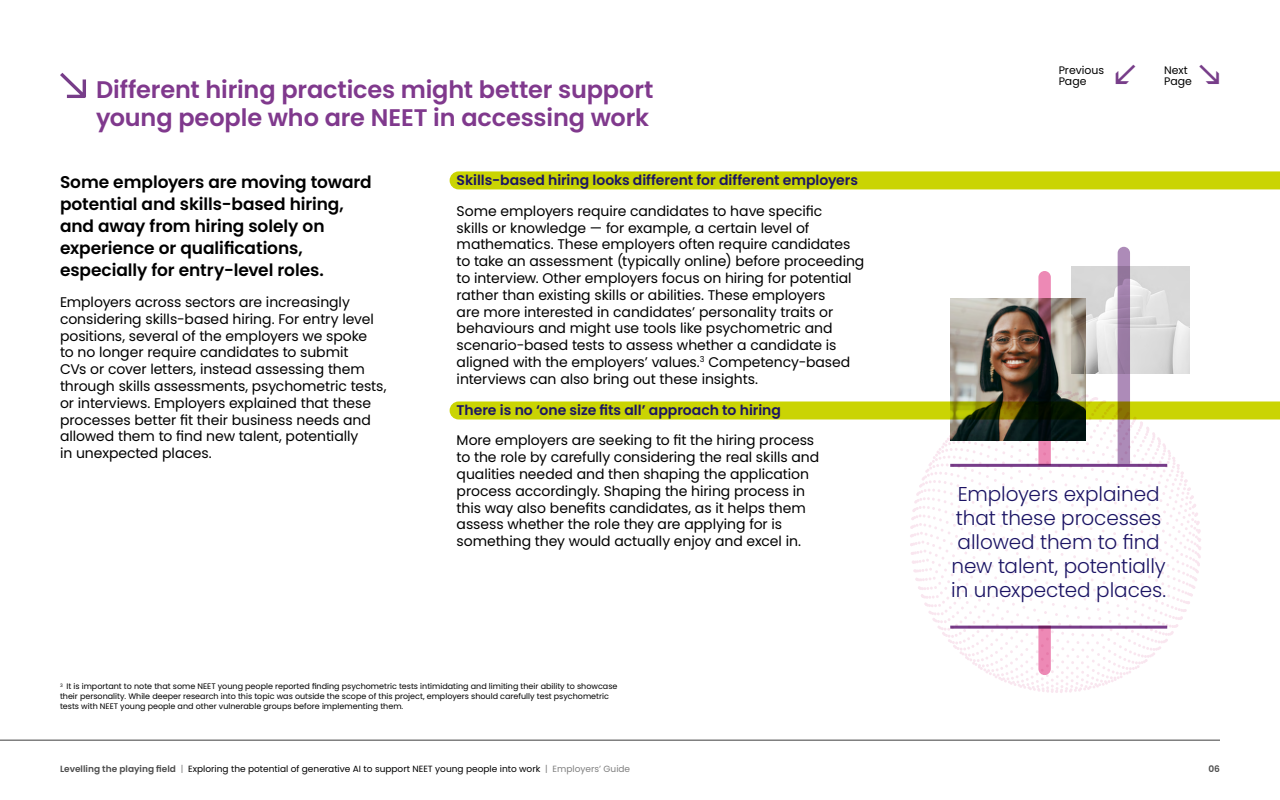
<style>
.page{position:relative;width:1280px;height:800px;background:#fff}
.page>*{position:absolute;margin:0;border:0;box-sizing:border-box;transform-origin:0 0}
.t1{font:600 24px/28px "Poppins";letter-spacing:-.005em;color:#80398d}
.t2{font:300 20px/24px "Poppins";letter-spacing:-.005em;color:#1b1464;text-align:center}
.t3{font:600 17px/22px "Poppins";letter-spacing:-.005em;color:#000}
.t4{font:14px/16.8px "Poppins";letter-spacing:-.005em;color:#000}
.t5{font:600 14px "Poppins";letter-spacing:-.005em;color:#1b1464}
.t6{font:10.9px/10.9px "Poppins";color:#000}
.t7{font:9px "Poppins";color:#000}
.t8{font:600 9px "Poppins";color:#4d4d4d}
.t9{font:8px/10px "Poppins";color:#000}
.s1{font-weight:600;color:#4d4d4d}
.s2{color:#808080}
.s3{color:#773d89}
</style>
<div class="page">
<div style="left:450px;top:171px;width:830px;height:18px;background:#cad403"></div>
<hr style="left:0;top:740px;width:1220px;height:1px;background:#3c3c3c">
<svg style="left:60px;top:73px;width:26px;height:25px"></svg>
<svg style="left:450px;top:247px;width:830px;height:446px"></svg>
<h1 class="t1" style="left:96px;top:76px;width:559px">Different hiring practices might better support young people who are NEET in accessing work</h1>
<p class="t3" style="left:60px;top:171px;width:313px">Some employers are moving toward potential and skills-based hiring, and away from hiring solely on experience or qualifications, especially for entry-level roles.</p>
<p class="t4" style="left:60px;top:294px;width:328px">Employers across sectors are increasingly considering skills-based hiring. For entry level positions, several of the employers we spoke<br>to no longer require candidates to submit<br>CVs or cover letters, instead assessing them through skills assessments, psychometric tests, or interviews. Employers explained that these processes better fit their business needs and allowed them to find new talent, potentially<br>in unexpected places.</p>
<p class="t5" style="left:457px;top:172px;width:403px">Skills-based hiring looks different for different employers</p>
<p class="t4" style="left:457px;top:203px;width:409px">Some employers require candidates to have specific<br>skills or knowledge — for example, a certain level of mathematics. These employers often require candidates to take an assessment (typically online) before proceeding to interview. Other employers focus on hiring for potential rather than existing skills or abilities. These employers<br>are more interested in candidates’ personality traits or behaviours and might use tools like psychometric and scenario-based tests to assess whether a candidate is aligned with the employers’ values.<sup>3</sup> Competency-based interviews can also bring out these insights.</p>
<p class="t5" style="left:457px;top:402px;width:326px">There is no ‘one size fits all’ approach to hiring</p>
<p class="t4" style="left:457px;top:432px;width:364px">More employers are seeking to fit the hiring process to the role by carefully considering the real skills and qualities needed and then shaping the application process accordingly. Shaping the hiring process in this way also benefits candidates, as it helps them assess whether the role they are applying for is something they would actually enjoy and excel in.</p>
<p class="t9" style="left:60px;top:682px;width:559px"><sup>3</sup> It is important to note that some NEET young people reported finding psychometric tests intimidating and limiting their ability to showcase their personality. While deeper research into this topic was outside the scope of this project, employers should carefully test psychometric tests with NEET young people and other vulnerable groups before implementing them.</p>
<p class="t7" style="left:60px;top:764px;width:572px"><span class="s1">Levelling the playing field</span> <span class="s2">|</span> Exploring the potential of generative AI to support NEET young people into work <span class="s2">| Employers’ Guide</span></p>
<p class="t6" style="left:1059px;top:65px;width:47px">Previous<br>Page</p>
<p class="t6" style="left:1164px;top:65px;width:29px;text-indent:-51px"><span class="s3">●</span> Next<br>Page</p>
<h2 class="t2" style="left:951px;top:482px;width:217px">Employers explained that these processes allowed them to find new talent, potentially in unexpected places.</h2>
<p class="t8" style="left:1208px;top:764px;width:13px">06</p>
</div>
